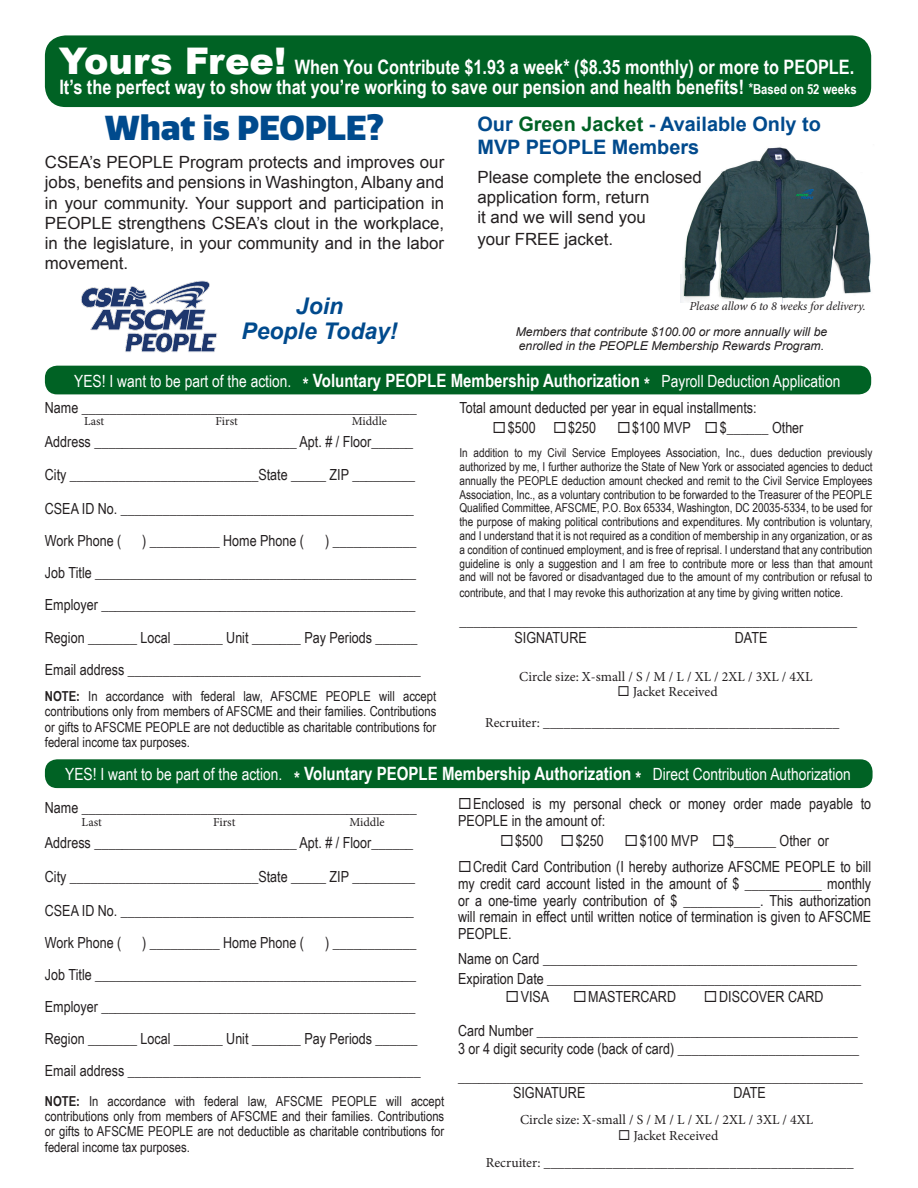
<style>
.page{position:relative;width:918px;height:1188px;background:#fff}
.page>*{position:absolute;margin:0;border:0;box-sizing:border-box;transform-origin:0 0}
.t1{font:900 33.6px "Quatro";color:#004a8d}
.t2{font:italic 700 22.95px/24.5px "Arial";color:#004a8d;text-align:center}
.t3{font:700 19.95px/20px "Arial Narrow";color:#fff}
.t4{font:700 19.95px/23.9px "Arial";color:#004a8d}
.t5{font:16.8px/20.2px "Arial";color:#231f20;text-align:justify}
.t6{font:16.8px "Arial Narrow";color:#fff}
.t7{font:15.3px/32.1px "Arial Narrow";color:#231f20}
.t8{font:13.8px/15.3px "Arial Narrow";color:#231f20;text-align:justify}
.t9{font:13.8px/27.6px "Minion Pro";color:#231f20;text-align:center}
.t10{font:12.3px/13.8px "Arial Narrow";color:#231f20;text-align:justify}
.t11{font:italic 12.3px/13.8px "Arial";color:#231f20}
.t12{font:italic 12.3px "Minion Pro";letter-spacing:-.005em;color:#231f20}
.t13{font:12.3px "Minion Pro";color:#231f20}
.s1{font-family:"Arial";font-weight:900;font-size:36.75px}
.s2{font-size:13.8px}
.s3{color:#006224}
.s4{font-weight:700;font-size:18.3px}
.s5{font-weight:700}
</style>
<div class="page">
<div style="left:45px;top:35px;width:826px;height:72px;background:#006224;border-radius:21px"></div>
<img style="left:680px;top:147px;width:191px;height:155px">
<div style="left:45px;top:366px;width:826px;height:28px;background:#006224;border-radius:12px"></div>
<div style="left:45px;top:759px;width:828px;height:29px;background:#006224;border-radius:12px"></div>
<img style="left:81px;top:280px;width:136px;height:73px">
<p class="t3" style="left:59px;top:56px;width:799px"><span class="s1">Yours Free!</span> When You Contribute $1.93 a week* ($8.35 monthly) or more to PEOPLE.<br>It’s the perfect way to show that you’re working to save our pension and health benefits! <span class="s2">*Based on 52 weeks</span></p>
<p class="t1" style="left:105px;top:108px;width:281px">What is PEOPLE?</p>
<p class="t5" style="left:45px;top:152px;width:401px">CSEA’s PEOPLE Program protects and improves our jobs, benefits and pensions in Washington, Albany and in your community. Your support and participation in PEOPLE strengthens CSEA’s clout in the workplace, in the legislature, in your community and in the labor movement.</p>
<p class="t4" style="left:477px;top:112px;width:345px">Our <span class="s3">Green Jacket</span> - Available Only to<br>MVP PEOPLE Members</p>
<p class="t5" style="left:477px;top:168px;width:226px;text-align:left">Please complete the enclosed application form, return<br>it and we will send you</p>
<p class="t5" style="left:477px;top:229px;width:137px">your FREE jacket.</p>
<p class="t2" style="left:242px;top:295px;width:158px">Join<br>People Today!</p>
<p class="t12" style="left:690px;top:298px;width:178px">Please allow 6 to 8 weeks for delivery.</p>
<p class="t11" style="left:516px;top:325px;width:313px">Members that contribute $100.00 or more annually will be enrolled in the PEOPLE Membership Rewards Program.</p>
<p class="t6" style="left:74px;top:368px;width:768px">YES! I want to be part of the action. <span class="s4">* Voluntary PEOPLE Membership Authorization *</span> Payroll Deduction Application</p>
<p class="t7" style="left:45px;top:391px;width:373px">Name ________________________________________________</p>
<p class="t7" style="left:460px;top:391px;width:299px">Total amount deducted per year in equal installments:</p>
<p class="t7" style="left:493px;top:411px;width:105px">◻$500 ◻$250</p>
<p class="t7" style="left:617px;top:411px;width:188px">◻$100 MVP ◻$______ Other</p>
<p class="t7" style="left:45px;top:425px;width:370px">Address _____________________________ Apt. # / Floor______</p>
<p class="t7" style="left:45px;top:458px;width:372px">City ___________________________State _____ ZIP _________</p>
<p class="t7" style="left:45px;top:492px;width:371px">CSEA ID No. __________________________________________<br>Work Phone (</p>
<p class="t13" style="left:84px;top:413px;width:22px">Last</p>
<p class="t13" style="left:215px;top:413px;width:24px">First</p>
<p class="t13" style="left:352px;top:413px;width:37px">Middle</p>
<p class="t10" style="left:459px;top:446px;width:415px">In addition to my Civil Service Employees Association, Inc., dues deduction previously authorized by me, I further authorize the State of New York or associated agencies to deduct annually the PEOPLE deduction amount checked and remit to the Civil Service Employees Association, Inc., as a voluntary contribution to be forwarded to the Treasurer of the PEOPLE Qualified Committee, AFSCME, P.O. Box 65334, Washington, DC 20035-5334, to be used for the purpose of making political contributions and expenditures. My contribution is voluntary, and I understand that it is not required as a condition of membership in any organization, or as a condition of continued employment, and is free of reprisal. I understand that any contribution guideline is only a suggestion and I am free to contribute more or less than that amount and will not be favored or disadvantaged due to the amount of my contribution or refusal to</p>
<p class="t10" style="left:459px;top:585px;width:385px">contribute, and that I may revoke this authorization at any time by giving written notice.</p>
<p class="t7" style="left:515px;top:611px;width:344px;line-height:16.8px;text-indent:-55px">_________________________________________________________<br>SIGNATURE</p>
<p class="t7" style="left:45px;top:524px;width:378px;text-indent:280px">) ____________ Job Title ______________________________________________ Employer _____________________________________________ Region _______ Local _______ Unit _______ Pay Periods ______ Email address __________________________________________</p>
<p class="t7" style="left:142px;top:524px;width:163px">) __________ Home Phone (</p>
<p class="t7" style="left:735px;top:621px;width:34px">DATE</p>
<p class="t9" style="left:519px;top:662px;width:295px">Circle size: X-small / S / M / L / XL / 2XL / 3XL / 4XL</p>
<p class="t9" style="left:617px;top:678px;width:102px">◻ Jacket Received</p>
<p class="t9" style="left:485px;top:708px;width:356px">Recruiter: ___________________________________________</p>
<p class="t8" style="left:45px;top:688px;width:393px"><span class="s5">NOTE:</span> In accordance with federal law, AFSCME PEOPLE will accept contributions only from members of AFSCME and their families. Contributions or gifts to AFSCME PEOPLE are not deductible as charitable contributions for federal income tax purposes.</p>
<p class="t6" style="left:65px;top:762px;width:787px">YES! I want to be part of the action. <span class="s4">* Voluntary PEOPLE Membership Authorization *</span> Direct Contribution Authorization</p>
<p class="t7" style="left:45px;top:791px;width:373px">Name ________________________________________________</p>
<p class="t7" style="left:45px;top:826px;width:370px">Address _____________________________ Apt. # / Floor______</p>
<p class="t7" style="left:45px;top:860px;width:372px">City ___________________________State _____ ZIP _________</p>
<p class="t7" style="left:45px;top:894px;width:371px">CSEA ID No. __________________________________________<br>Work Phone (</p>
<p class="t13" style="left:82px;top:813px;width:22px">Last</p>
<p class="t13" style="left:213px;top:813px;width:24px">First</p>
<p class="t13" style="left:349px;top:813px;width:37px">Middle</p>
<p class="t7" style="left:45px;top:926px;width:378px;text-indent:280px">) ____________ Job Title ______________________________________________ Employer _____________________________________________ Region _______ Local _______ Unit _______ Pay Periods ______ Email address __________________________________________</p>
<p class="t7" style="left:142px;top:926px;width:163px">) __________ Home Phone (</p>
<p class="t8" style="left:45px;top:1093px;width:401px"><span class="s5">NOTE:</span> In accordance with federal law, AFSCME PEOPLE will accept contributions only from members of AFSCME and their families. Contributions or gifts to AFSCME PEOPLE are not deductible as charitable contributions for federal income tax purposes.</p>
<p class="t7" style="left:458px;top:795px;width:415px;line-height:16.8px">◻Enclosed is my personal check or money order made payable to<br>PEOPLE in the amount of:</p>
<p class="t7" style="left:500px;top:824px;width:105px">◻$500 ◻$250</p>
<p class="t7" style="left:625px;top:824px;width:206px">◻$100 MVP ◻$______ Other or</p>
<p class="t7" style="left:458px;top:858px;width:415px;line-height:16.8px;text-align:justify">◻Credit Card Contribution (I hereby authorize AFSCME PEOPLE to bill my credit card account listed in the amount of $ ___________ monthly or a one-time yearly contribution of $ ___________. This authorization will remain in effect until written notice of termination is given to AFSCME PEOPLE.</p>
<p class="t7" style="left:458px;top:948px;width:405px;line-height:20px">Name on Card _____________________________________________<br>Expiration Date _____________________________________________</p>
<p class="t7" style="left:506px;top:980px;width:45px">◻VISA</p>
<p class="t7" style="left:573px;top:980px;width:104px">◻MASTERCARD</p>
<p class="t7" style="left:704px;top:980px;width:121px">◻DISCOVER CARD</p>
<p class="t7" style="left:458px;top:1021px;width:403px;line-height:18.3px">Card Number ______________________________________________<br>3 or 4 digit security code (back of card) __________________________</p>
<p class="t7" style="left:513px;top:1067px;width:351px;line-height:16.8px;text-indent:-55px">__________________________________________________________<br>SIGNATURE</p>
<p class="t7" style="left:733px;top:1076px;width:34px">DATE</p>
<p class="t9" style="left:520px;top:1106px;width:295px">Circle size: X-small / S / M / L / XL / 2XL / 3XL / 4XL</p>
<p class="t9" style="left:486px;top:1121px;width:369px">◻ Jacket Received<br>Recruiter: _____________________________________________</p>
</div>
